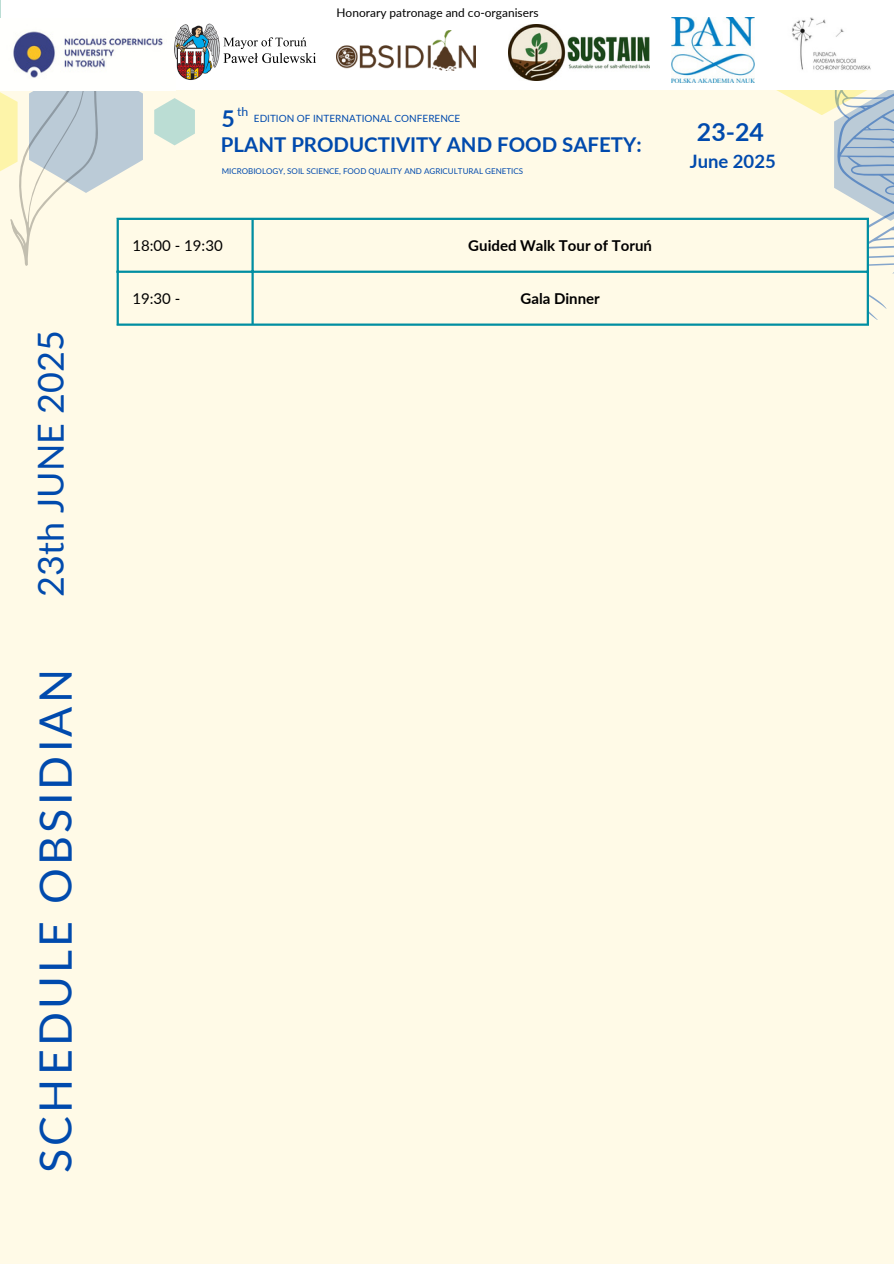
<style>
.page{position:relative;width:894px;height:1264px;background:#fff}
.page>*{position:absolute;margin:0;border:0;box-sizing:border-box;transform-origin:0 0}
.t1{font:44.7px "Lato";letter-spacing:.07em;color:#004aad}
.t2{font:35.85px "Lato";color:#004aad}
.t3{font:700 24.9px "Lato";color:#004aad}
.t4{font:700 23.1px "Lato";color:#004aad}
.t5{font:700 20.4px "Lato";color:#004aad}
.t6{font:700 18.45px "Lato";color:#004aad}
.t7{font:700 15px "Lato";color:#000}
.t8{font:15px "Lato";color:#000}
.t9{font:12.3px "Lato";color:#004aad}
.t10{font:11.85px "Lato";color:#000}
.t11{font:10.05px "Lato";color:#004aad}
.t12{font:7.95px "Lato";color:#004aad}
</style>
<div class="page">
<div style="left:0;top:0;width:893px;height:1263px;background:#fffae7"></div>
<svg style="left:154px;top:98px;width:41px;height:47px"></svg>
<svg style="left:767px;top:89px;width:126px;height:231px"></svg>
<svg style="left:833px;top:89px;width:60px;height:132px;fill:#bbcbd7"></svg>
<svg style="left:0;top:91px;width:143px;height:176px"></svg>
<div style="left:1px;top:0;width:892px;height:89px;background:#fff"></div>
<svg style="left:767px;top:220px;width:99px;height:100px"></svg>
<hr style="left:117px;top:220px;width:2px;height:103px;background:#008ea2">
<hr style="left:251px;top:220px;width:3px;height:103px;background:#008ea2">
<hr style="left:866px;top:220px;width:2px;height:103px;background:#008ea2">
<hr style="left:117px;top:218px;width:751px;height:2px;background:#008ea2">
<hr style="left:117px;top:270px;width:751px;height:3px;background:#008ea2">
<hr style="left:117px;top:323px;width:751px;height:3px;background:#008ea2">
<img style="left:0;top:19px;width:176px;height:72px">
<img style="left:336px;top:31px;width:139px;height:39px">
<img style="left:792px;top:17px;width:79px;height:53px">
<img style="left:509px;top:24px;width:140px;height:57px">
<img style="left:671px;top:17px;width:83px;height:65px">
<img style="left:169px;top:19px;width:147px;height:67px">
<p class="t2" style="left:28px;top:596px;width:267px;rotate:-90deg">23th JUNE 2025</p>
<p class="t1" style="left:28px;top:1172px;width:505px;rotate:-90deg">SCHEDULE OBSIDIAN</p>
<h3 class="t10" style="left:336px;top:5px;width:203px">Honorary patronage and co-organisers</h3>
<p class="t9" style="left:237px;top:104px;width:13px">th</p>
<p class="t4" style="left:221px;top:104px;width:15px">5</p>
<h5 class="t5" style="left:221px;top:132px;width:422px">PLANT PRODUCTIVITY AND FOOD SAFETY:</h5>
<p class="t11" style="left:254px;top:112px;width:208px">EDITION OF INTERNATIONAL CONFERENCE</p>
<p class="t12" style="left:222px;top:166px;width:303px">MICROBIOLOGY, SOIL SCIENCE, FOOD QUALITY AND AGRICULTURAL GENETICS</p>
<p class="t8" style="left:132px;top:237px;width:92px">18:00 - 19:30</p>
<h5 class="t7" style="left:468px;top:237px;width:185px">Guided Walk Tour of Toruń</h5>
<h6 class="t8" style="left:132px;top:289px;width:49px">19:30 -</h6>
<h4 class="t7" style="left:520px;top:289px;width:81px">Gala Dinner</h4>
<p class="t3" style="left:696px;top:117px;width:69px">23-24</p>
<p class="t6" style="left:689px;top:150px;width:87px">June 2025</p>
</div>
